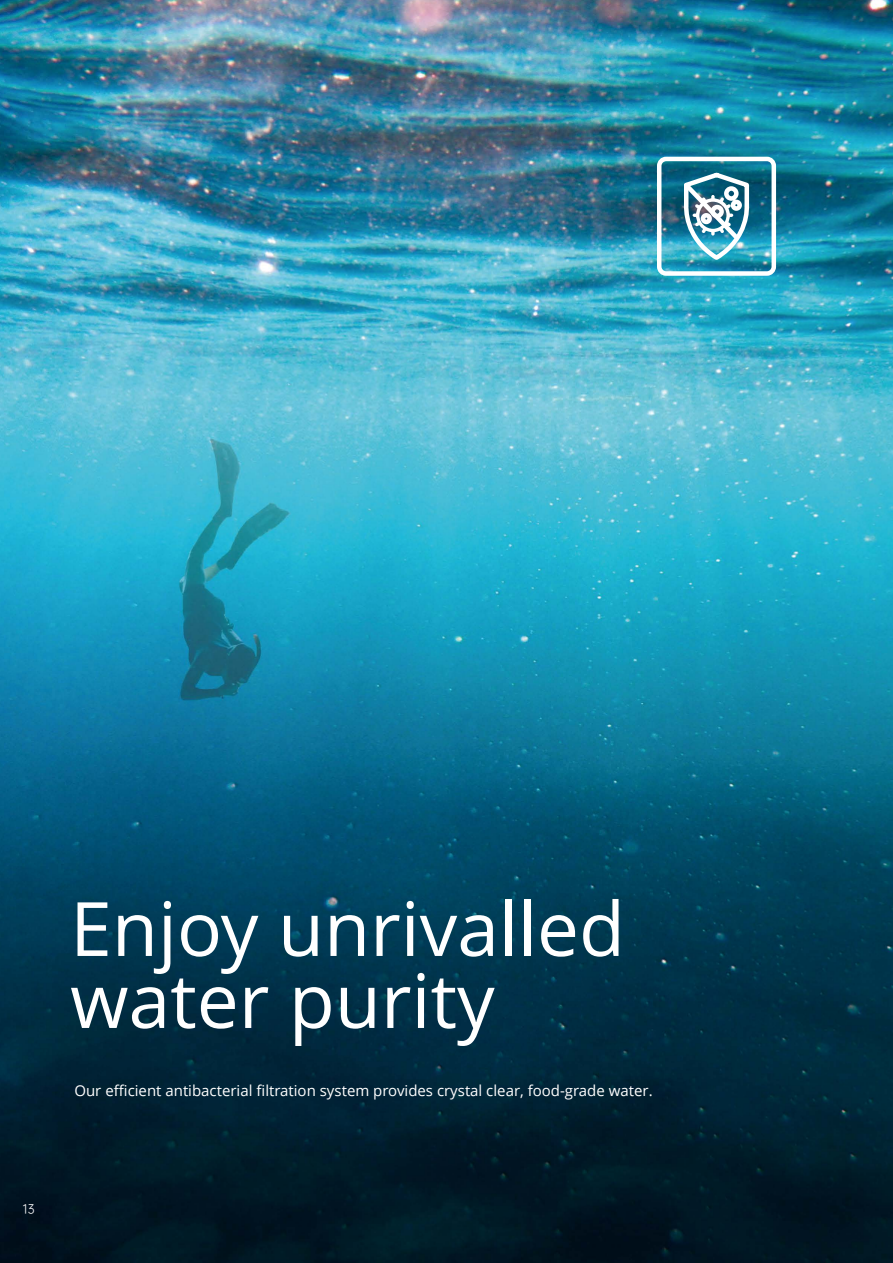
<style>
.page{position:relative;width:893px;height:1263px;background:#fff}
.page>*{position:absolute;margin:0;border:0;box-sizing:border-box;transform-origin:0 0}
.t1{font:75px/72px "Open Sans";color:#fff}
.t2{font:15px "Open Sans";color:#fff}
.t3{font:12px "OPPO Sans R";color:#fff}
</style>
<div class="page">
<img style="left:0;top:0;width:893px;height:1263px">
<div style="left:657px;top:157px;width:119px;height:119px;border:4px solid #fff;border-radius:7px"></div>
<img style="left:680px;top:178px;width:71px;height:86px">
<hr style="left:892px;top:0;width:1px;height:466px;background:#1f588d">
<p class="t1" style="left:70px;top:891px;width:556px">Enjoy unrivalled water purity</p>
<p class="t2" style="left:74px;top:1080px;width:580px">Our efficient antibacterial filtration system provides crystal clear, food-grade water.</p>
<p class="t3" style="left:23px;top:1200px;width:14px">13</p>
</div>
